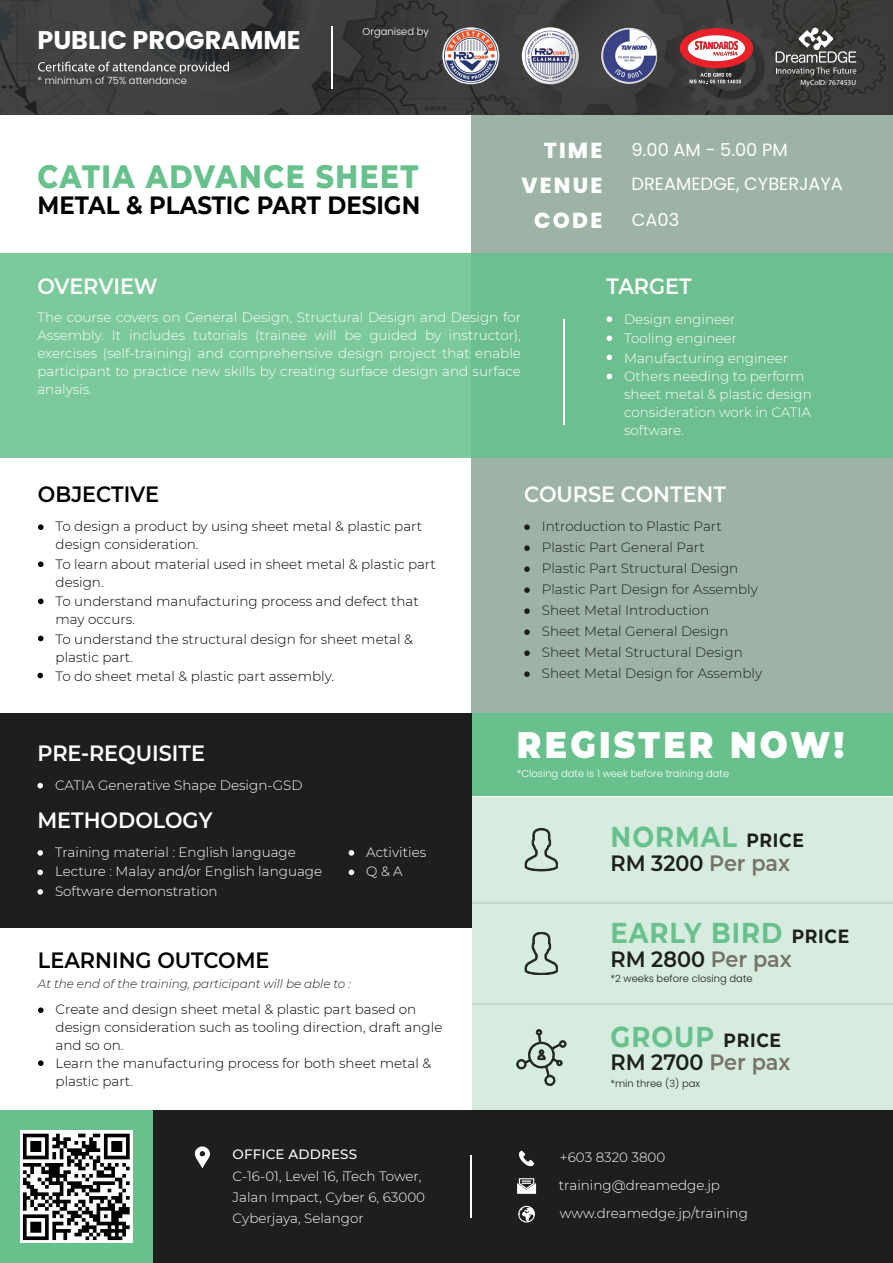
<style>
.page{position:relative;width:893px;height:1263px;background:#fff}
.page>*{position:absolute;margin:0;border:0;box-sizing:border-box;transform-origin:0 0}
.t1{font:900 36.9px "Montserrat";letter-spacing:.1em;color:#fff;scale:.9 1}
.t2{font:800 33px "Montserrat";letter-spacing:.055em;color:#68c18d;scale:.85 1}
.t3{font:700 28.65px "Montserrat";letter-spacing:.04em;color:#68c18d;scale:.9 1}
.t4{font:700 25.5px "Poppins";color:#fff}
.t5{font:700 24.9px "Montserrat";color:#010101;scale:.92 1}
.t6{font:600 22.05px "Montserrat";color:#fff;scale:.94 1}
.t7{font:600 22.05px "Montserrat";color:#1e1e1e;scale:.94 1}
.t8{font:600 22.05px "Montserrat";color:#010101;scale:.94 1}
.t9{font:800 21.75px/35.1px "Poppins";letter-spacing:.1em;color:#fff;text-align:right}
.t10{font:17.85px/35px "Poppins";color:#fff}
.t11{font:300 13.5px/18px "Montserrat";color:#fff}
.t12{font:300 13.5px/17.9px "Montserrat";color:#010101}
.t13{font:300 13.5px/21px "Montserrat";color:#1e1e1e}
.t14{font:500 13.5px "Montserrat";letter-spacing:.01em;color:#fff}
.t15{font:italic 300 12px "Montserrat";letter-spacing:-.005em;color:#1e1e1e}
.t16{font:300 9.9px "Poppins";color:#fff}
.t17{font:300 9.9px "Poppins";color:#1e1e1e}
.t18{font:7.5px "Myriad Pro";color:#fff}
.s1{font-size:19.05px;color:#1e1e1e}
.s2{color:#767366}
</style>
<div class="page">
<div style="left:472px;top:0;width:421px;height:764px;background:#9cb3a6"></div>
<img style="left:0;top:1px;width:892px;height:114px">
<div style="left:472px;top:797px;width:421px;height:313px;background:#d5ecde"></div>
<div style="left:0;top:713px;width:472px;height:215px;background:#1e1e1e"></div>
<div style="left:0;top:253px;width:893px;height:204px;background:linear-gradient(to right,#80cc9f,#6bbd8e)"></div>
<svg style="left:38px;top:62px;width:191px;height:12px"></svg>
<div style="left:0;top:1110px;width:893px;height:153px;background:#1e1e1e"></div>
<svg style="left:519px;top:1150px;width:15px;height:17px"></svg>
<svg style="left:518px;top:1206px;width:17px;height:16px"></svg>
<svg style="left:517px;top:1178px;width:19px;height:16px"></svg>
<hr style="left:470px;top:1155px;width:2px;height:63px;background:#fff">
<svg style="left:194px;top:1146px;width:16px;height:22px"></svg>
<div style="left:0;top:1110px;width:153px;height:153px;background:#68c18d"></div>
<svg style="left:38px;top:1007px;width:6px;height:6px"></svg>
<svg style="left:38px;top:1060px;width:6px;height:6px"></svg>
<svg style="left:525px;top:828px;width:33px;height:43px"></svg>
<svg style="left:517px;top:1029px;width:49px;height:57px"></svg>
<hr style="left:472px;top:902px;width:420px;height:2px;background:#1e1e1e">
<hr style="left:472px;top:1003px;width:420px;height:2px;background:#1e1e1e">
<svg style="left:525px;top:932px;width:33px;height:43px"></svg>
<img style="left:20px;top:1130px;width:113px;height:113px">
<hr style="left:331px;top:26px;width:2px;height:62px;background:#fff">
<svg style="left:776px;top:27px;width:80px;height:48px"></svg>
<img style="left:601px;top:28px;width:56px;height:56px">
<svg style="left:680px;top:28px;width:73px;height:56px"></svg>
<svg style="left:522px;top:27px;width:57px;height:57px"></svg>
<svg style="left:525px;top:31px;width:51px;height:50px"></svg>
<svg style="left:442px;top:27px;width:57px;height:57px"></svg>
<img style="left:444px;top:29px;width:54px;height:54px">
<hr style="left:562px;top:319px;width:2px;height:105px;background:#fff">
<svg style="left:607px;top:355px;width:5px;height:5px"></svg>
<svg style="left:607px;top:374px;width:5px;height:5px"></svg>
<svg style="left:607px;top:316px;width:5px;height:6px"></svg>
<svg style="left:607px;top:335px;width:5px;height:6px"></svg>
<svg style="left:38px;top:524px;width:6px;height:6px"></svg>
<svg style="left:38px;top:561px;width:6px;height:6px"></svg>
<svg style="left:38px;top:598px;width:6px;height:6px"></svg>
<svg style="left:38px;top:636px;width:6px;height:5px"></svg>
<svg style="left:37px;top:673px;width:6px;height:5px"></svg>
<svg style="left:37px;top:783px;width:6px;height:5px"></svg>
<svg style="left:37px;top:850px;width:6px;height:6px"></svg>
<svg style="left:37px;top:869px;width:6px;height:6px"></svg>
<svg style="left:37px;top:889px;width:6px;height:6px"></svg>
<svg style="left:349px;top:850px;width:5px;height:6px"></svg>
<svg style="left:349px;top:869px;width:5px;height:6px"></svg>
<svg style="left:524px;top:524px;width:6px;height:6px"></svg>
<svg style="left:524px;top:545px;width:6px;height:6px"></svg>
<svg style="left:524px;top:566px;width:6px;height:6px"></svg>
<svg style="left:524px;top:587px;width:6px;height:6px"></svg>
<svg style="left:524px;top:608px;width:6px;height:6px"></svg>
<svg style="left:524px;top:629px;width:6px;height:6px"></svg>
<svg style="left:524px;top:650px;width:6px;height:6px"></svg>
<svg style="left:524px;top:671px;width:6px;height:6px"></svg>
<div style="left:472px;top:713px;width:420px;height:83px;background:#68c18d"></div>
<h3 class="t4" style="left:37px;top:26px;width:265px">PUBLIC PROGRAMME</h3>
<p class="t16" style="left:37px;top:75px;width:151px">* minimum of 75% attendance</p>
<p class="t16" style="left:363px;top:26px;width:68px">Organised by</p>
<h2 class="t2" style="left:37px;top:152px;width:450px">CATIA ADVANCE SHEET</h2>
<h3 class="t5" style="left:37px;top:187px;width:418px">METAL &amp; PLASTIC PART DESIGN</h3>
<h3 class="t9" style="left:521px;top:133px;width:82px">TIME<br>VENUE<br>CODE</h3>
<p class="t18" style="left:800px;top:78px;width:57px">MyCoID: 767453U</p>
<h3 class="t10" style="left:632px;top:132px;width:213px">9.00 AM - 5.00 PM<br>DREAMEDGE, CYBERJAYA<br>CA03</h3>
<h3 class="t6" style="left:37px;top:271px;width:129px">OVERVIEW</h3>
<p class="t11" style="left:37px;top:308px;width:485px;text-align:justify">The course covers on General Design, Structural Design and Design for Assembly. It includes tutorials (trainee will be guided by instructor), exercises (self-training) and comprehensive design project that enable participant to practice new skills by creating surface design and surface analysis.</p>
<h3 class="t6" style="left:607px;top:271px;width:92px">TARGET</h3>
<p class="t11" style="left:624px;top:309px;width:165px;line-height:19.5px">Design engineer<br>Tooling engineer<br>Manufacturing engineer</p>
<p class="t11" style="left:624px;top:366px;width:189px">Others needing to perform sheet metal &amp; plastic design consideration work in CATIA software.</p>
<h3 class="t8" style="left:38px;top:478px;width:130px">OBJECTIVE</h3>
<p class="t12" style="left:56px;top:517px;width:368px">To design a product by using sheet metal &amp; plastic part design consideration.</p>
<p class="t12" style="left:56px;top:554px;width:382px">To learn about material used in sheet metal &amp; plastic part design.</p>
<p class="t12" style="left:56px;top:592px;width:365px">To understand manufacturing process and defect that may occurs.</p>
<p class="t12" style="left:56px;top:629px;width:359px">To understand the structural design for sheet metal &amp; plastic part.</p>
<p class="t12" style="left:56px;top:667px;width:280px">To do sheet metal &amp; plastic part assembly.</p>
<h3 class="t6" style="left:37px;top:737px;width:180px">PRE-REQUISITE</h3>
<p class="t11" style="left:55px;top:776px;width:249px">CATIA Generative Shape Design-GSD</p>
<h3 class="t6" style="left:37px;top:804px;width:188px">METHODOLOGY</h3>
<p class="t11" style="left:55px;top:842px;width:269px;line-height:19.5px">Training material : English language<br>Lecture : Malay and/or English language<br>Software demonstration</p>
<p class="t11" style="left:366px;top:842px;width:61px;line-height:19.5px">Activities<br>Q &amp; A</p>
<h3 class="t8" style="left:38px;top:944px;width:248px">LEARNING OUTCOME</h3>
<p class="t15" style="left:38px;top:976px;width:314px">At the end of the training, participant will be able to :</p>
<p class="t12" style="left:56px;top:1000px;width:388px">Create and design sheet metal &amp; plastic part based on design consideration such as tooling direction, draft angle and so on.<br>Learn the manufacturing process for both sheet metal &amp; plastic part.</p>
<p class="t14" style="left:233px;top:1145px;width:126px">OFFICE ADDRESS</p>
<p class="t11" style="left:233px;top:1165px;width:194px;line-height:21px">C-16-01, Level 16, iTech Tower,<br>Jalan Impact, Cyber 6, 63000<br>Cyberjaya, Selangor</p>
<h3 class="t6" style="left:524px;top:478px;width:216px">COURSE CONTENT</h3>
<p class="t13" style="left:542px;top:515px;width:218px">Introduction to Plastic Part<br>Plastic Part General Part<br>Plastic Part Structural Design<br>Plastic Part Design for Assembly</p>
<p class="t13" style="left:542px;top:599px;width:222px">Sheet Metal Introduction<br>Sheet Metal General Design<br>Sheet Metal Structural Design<br>Sheet Metal Design for Assembly</p>
<h1 class="t1" style="left:517px;top:717px;width:365px">REGISTER NOW!</h1>
<p class="t16" style="left:517px;top:767px;width:214px">*Closing date is 1 week before training date</p>
<h3 class="t3" style="left:610px;top:816px;width:216px">NORMAL <span class="s1">PRICE</span></h3>
<h3 class="t7" style="left:610px;top:847px;width:193px">RM 3200 <span class="s2">Per pax</span></h3>
<h3 class="t3" style="left:610px;top:912px;width:267px">EARLY BIRD <span class="s1">PRICE</span></h3>
<h3 class="t7" style="left:610px;top:943px;width:194px">RM 2800 <span class="s2">Per pax</span></h3>
<p class="t17" style="left:610px;top:973px;width:144px">*2 weeks before closing date</p>
<h3 class="t3" style="left:610px;top:1016px;width:191px">GROUP <span class="s1">PRICE</span></h3>
<h3 class="t7" style="left:610px;top:1047px;width:193px">RM 2700 <span class="s2">Per pax</span></h3>
<p class="t17" style="left:610px;top:1078px;width:91px">*min three (3) pax</p>
<p class="t11" style="left:560px;top:1148px;width:107px">+603 8320 3800</p>
<p class="t11" style="left:559px;top:1176px;width:163px">training@dreamedge.jp</p>
<p class="t11" style="left:560px;top:1204px;width:189px">www.dreamedge.jp/training</p>
</div>
